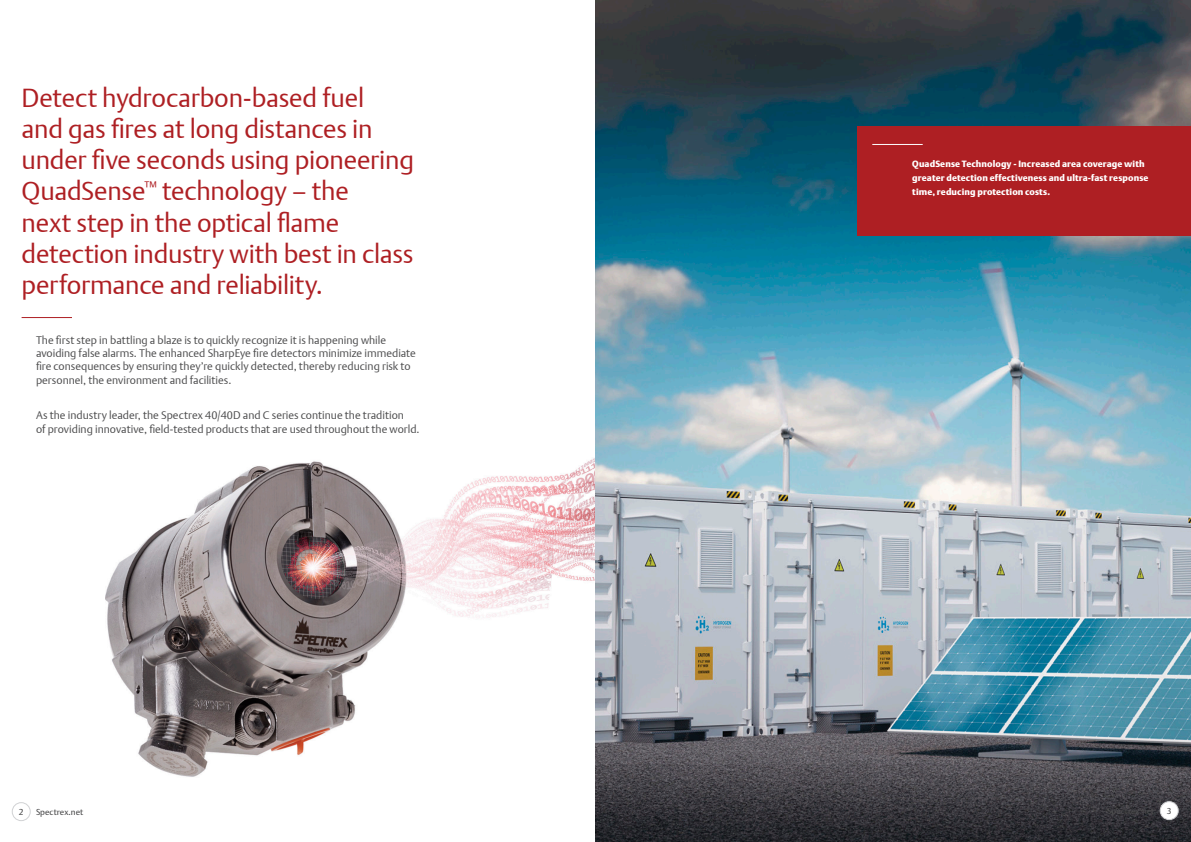
<style>
.page{position:relative;width:1191px;height:842px;background:#fff}
.page>*{position:absolute;margin:0;border:0;box-sizing:border-box;transform-origin:0 0}
.t1{font:26px/31.2px "DTL Argo T Light";letter-spacing:-.01em;color:#ae1f23}
.t2{font:11px/13.2px "DTL Argo T Light";color:#4d4d4e}
.t3{font:9px/14px "DTL Argo T Black";letter-spacing:.01em;color:#fff}
.t4{font:8.5px "DTL Argo T";color:#4d4d4e}
.t5{font:8.5px "DTL Argo T";color:#4d4d4e}
</style>
<div class="page">
<img style="left:106px;top:458px;width:489px;height:319px">
<img style="left:595px;top:0;width:596px;height:842px">
<div style="left:857px;top:126px;width:334px;height:109px;background:#ae1f23"></div>
<div style="left:12px;top:802px;width:19px;height:19px;border:1px solid #d1d2d4;border-radius:50%"></div>
<hr style="left:22px;top:317px;width:50px;height:1px;background:#ae1f23">
<hr style="left:872px;top:144px;width:51px;height:1px;background:#fff">
<div style="left:1160px;top:801px;width:18px;height:18px;background:#fff;border-radius:50%"></div>
<div style="left:1160px;top:801px;width:19px;height:19px;border:1px solid #d1d2d4;border-radius:50%"></div>
<h1 class="t1" style="left:22px;top:82px;width:394px">Detect hydrocarbon-based fuel<br>and gas fires at long distances in under five seconds using pioneering<br>QuadSense<sup>™</sup> technology – the<br>next step in the optical flame detection industry with best in class performance and reliability.</h1>
<p class="t2" style="left:36px;top:333px;width:381px">The first step in battling a blaze is to quickly recognize it is happening while avoiding false alarms. The enhanced SharpEye fire detectors minimize immediate fire consequences by ensuring they’re quickly detected, thereby reducing risk to personnel, the environment and facilities.</p>
<p class="t2" style="left:36px;top:409px;width:385px">As the industry leader, the Spectrex 40/40D and C series continue the tradition<br>of providing innovative, field-tested products that are used throughout the world.</p>
<p class="t4" style="left:19px;top:807px;width:6px">2</p>
<p class="t4" style="left:36px;top:807px;width:49px">Spectrex.net</p>
<p class="t3" style="left:912px;top:157px;width:238px">QuadSense Technology - Increased area coverage with greater detection effectiveness and ultra-fast response time, reducing protection costs.</p>
<p class="t4" style="left:1107px;top:806px;width:49px">Spectrex.net</p>
<p class="t5" style="left:1167px;top:806px;width:6px">3</p>
</div>
